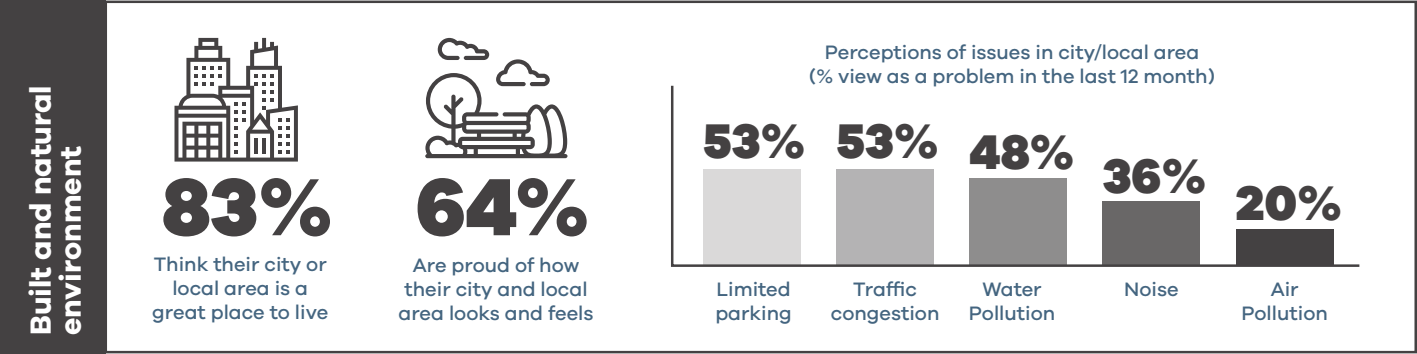
<style>
.page{position:relative;width:1417px;height:354px;background:#fff}
.page>*{position:absolute;margin:0;border:0;box-sizing:border-box;transform-origin:0 0}
.t1{font:900 83.25px "Galano Grotesque";color:#444142}
.t2{font:900 50px "Galano Grotesque";color:#444142}
.t3{font:700 30px/30px "Galano Grotesque";color:#fff}
.t4{font:500 20px/24px "Galano Grotesque";color:#446580;text-align:center}
</style>
<div class="page">
<div style="left:105px;top:1px;width:1311px;height:352px;border:2px solid #444142"></div>
<div style="left:0;top:0;width:105px;height:353px;background:#444142"></div>
<svg style="left:174px;top:38px;width:124px;height:123px"></svg>
<svg style="left:425px;top:38px;width:142px;height:120px"></svg>
<svg style="left:671px;top:85px;width:689px;height:182px"></svg>
<div style="left:1236px;top:228px;width:97px;height:36px;background:#444142"></div>
<div style="left:1102px;top:200px;width:98px;height:65px;background:#696767"></div>
<div style="left:969px;top:178px;width:98px;height:86px;background:#8e8d8d"></div>
<div style="left:836px;top:169px;width:97px;height:96px;background:#b4b3b4"></div>
<div style="left:703px;top:169px;width:97px;height:95px;background:#dad9d9"></div>
<h3 class="t3" style="left:25px;top:334px;width:251px;rotate:-90deg">Built and natural environment</h3>
<h1 class="t1" style="left:163px;top:153px;width:172px">83%</h1>
<h1 class="t1" style="left:416px;top:153px;width:175px">64%</h1>
<p class="t4" style="left:152px;top:251px;width:177px">Think their city or local area is a great place to live</p>
<p class="t4" style="left:413px;top:252px;width:168px">Are proud of how</p>
<p class="t4" style="left:398px;top:276px;width:197px">their city and local area looks and feels</p>
<p class="t4" style="left:809px;top:40px;width:407px">Perceptions of issues in city/local area<br>(% view as a problem in the last 12 month)</p>
<h2 class="t2" style="left:703px;top:109px;width:373px">53% 53% 48%</h2>
<h2 class="t2" style="left:1103px;top:144px;width:105px">36%</h2>
<h2 class="t2" style="left:1236px;top:170px;width:108px">20%</h2>
<p class="t4" style="left:715px;top:276px;width:78px;text-align:left">Limited parking</p>
<p class="t4" style="left:831px;top:276px;width:110px">Traffic congestion</p>
<p class="t4" style="left:968px;top:276px;width:88px">Water<br>Pollution</p>
<p class="t4" style="left:1124px;top:276px;width:56px">Noise</p>
<p class="t4" style="left:1241px;top:276px;width:88px">Air<br>Pollution</p>
</div>
